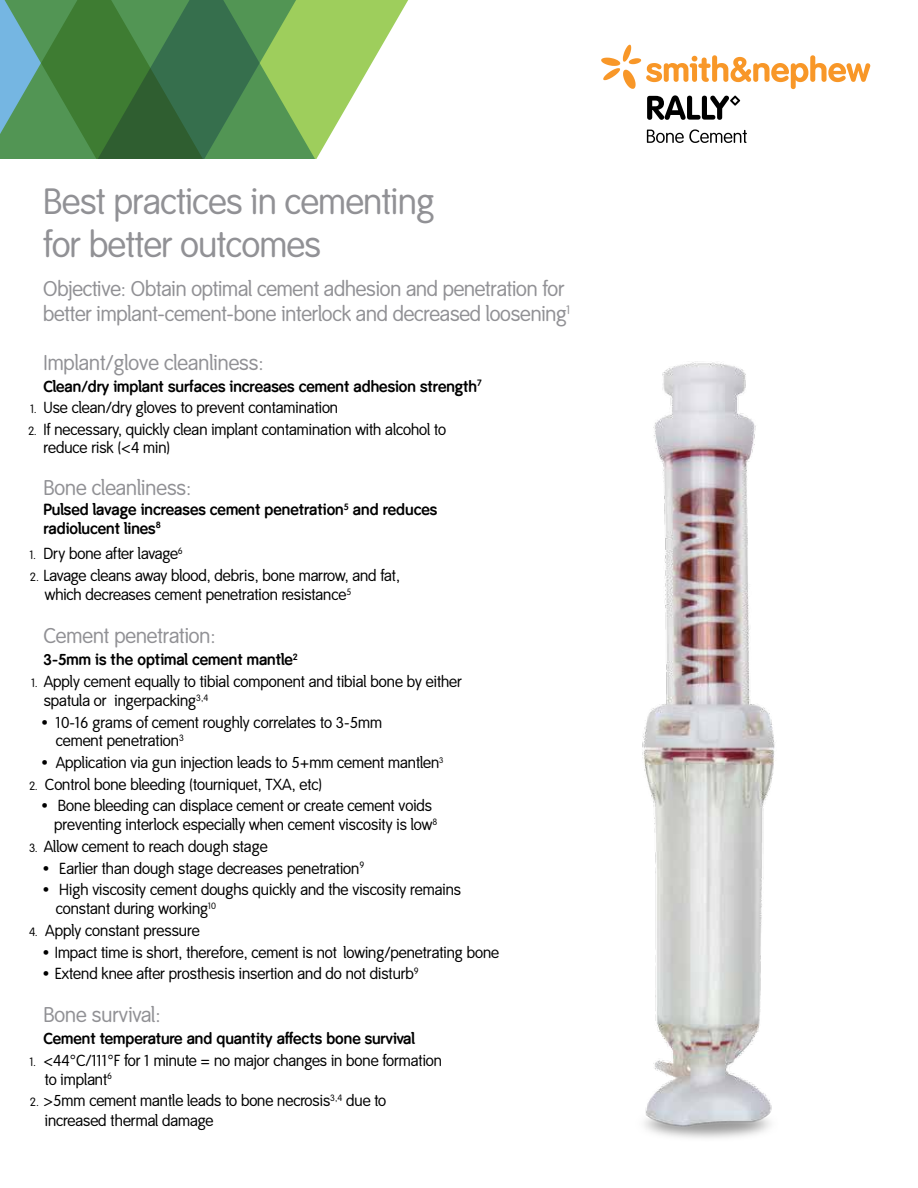
<style>
.page{position:relative;width:918px;height:1188px;background:#fff}
.page>*{position:absolute;margin:0;border:0;box-sizing:border-box;transform-origin:0 0}
.t1{font:36px/43.2px "Smith&Nephew";letter-spacing:-.01em;color:#919195}
.t2{font:21px/25.2px "Smith&Nephew";letter-spacing:-.01em;color:#919195}
.t3{font:15.75px/18.8px "Smith&Nephew";color:#000}
.t4{font:700 15.75px/18.3px "Smith&Nephew";color:#000}
.s1{font-size:12px}
</style>
<div class="page">
<svg style="left:601px;top:45px;width:269px;height:44px"></svg>
<svg style="left:647px;top:95px;width:93px;height:25px"></svg>
<svg style="left:647px;top:129px;width:100px;height:14px"></svg>
<img style="left:642px;top:361px;width:133px;height:777px">
<svg style="left:0;top:0;width:408px;height:159px;background:#6a9f65"></svg>
<h1 class="t1" style="left:43px;top:181px;width:393px">Best practices in cementing for better outcomes</h1>
<h2 class="t2" style="left:43px;top:277px;width:529px">Objective: Obtain optimal cement adhesion and penetration for better implant-cement-bone interlock and decreased loosening<sup>1</sup></h2>
<h2 class="t2" style="left:43px;top:351px;width:222px">Implant/glove cleanliness:</h2>
<p class="t4" style="left:43px;top:378px;width:440px">Clean/dry implant surfaces increases cement adhesion strength<sup>7</sup></p>
<p class="t3" style="left:30px;top:399px;width:309px"><span class="s1">1.</span> Use clean/dry gloves to prevent contamination</p>
<p class="t3" style="left:43px;top:421px;width:404px;line-height:18.3px;text-indent:-15px"><span class="s1">2.</span> If necessary, quickly clean implant contamination with alcohol to reduce risk (&lt;4 min)</p>
<h2 class="t2" style="left:43px;top:476px;width:150px">Bone cleanliness:</h2>
<p class="t4" style="left:43px;top:501px;width:395px">Pulsed lavage increases cement penetration<sup>5</sup> and reduces radiolucent lines<sup>8</sup></p>
<p class="t3" style="left:30px;top:545px;width:155px"><span class="s1">1.</span> Dry bone after lavage<sup>6</sup></p>
<p class="t3" style="left:45px;top:567px;width:357px;text-indent:-15px"><span class="s1">2.</span> Lavage cleans away blood, debris, bone marrow, and fat, which decreases cement penetration resistance<sup>5</sup></p>
<h2 class="t2" style="left:43px;top:624px;width:174px">Cement penetration:</h2>
<p class="t4" style="left:43px;top:651px;width:256px">3-5mm is the optimal cement mantle<sup>2</sup></p>
<p class="t3" style="left:44px;top:673px;width:420px;text-indent:-12px"><span class="s1">1.</span> Apply cement equally to tibial component and tibial bone by either spatula or ingerpacking<sup>3,4</sup></p>
<p class="t3" style="left:56px;top:713px;width:328px;text-indent:-15px">• 10-16 grams of cement roughly correlates to 3-5mm cement penetration<sup>3</sup></p>
<p class="t3" style="left:41px;top:754px;width:404px">• Application via gun injection leads to 5+mm cement mantlen<sup>3</sup></p>
<p class="t3" style="left:29px;top:775px;width:295px"><span class="s1">2.</span> Control bone bleeding (tourniquet, TXA, etc)</p>
<p class="t3" style="left:54px;top:797px;width:384px;text-indent:-13px">• Bone bleeding can displace cement or create cement voids preventing interlock especially when cement viscosity is low<sup>8</sup></p>
<p class="t3" style="left:29px;top:838px;width:240px"><span class="s1">3.</span> Allow cement to reach dough stage</p>
<p class="t3" style="left:42px;top:859px;width:324px">• Earlier than dough stage decreases penetration<sup>9</sup></p>
<p class="t3" style="left:56px;top:881px;width:407px;text-indent:-13px">• High viscosity cement doughs quickly and the viscosity remains constant during working<sup>10</sup></p>
<p class="t3" style="left:29px;top:921px;width:172px"><span class="s1">4.</span> Apply constant pressure</p>
<p class="t3" style="left:42px;top:943px;width:458px">• Impact time is short, therefore, cement is not lowing/penetrating bone</p>
<p class="t3" style="left:42px;top:965px;width:378px">• Extend knee after prosthesis insertion and do not disturb<sup>9</sup></p>
<h2 class="t2" style="left:43px;top:1003px;width:119px">Bone survival:</h2>
<p class="t4" style="left:43px;top:1030px;width:373px">Cement temperature and quantity affects bone survival</p>
<p class="t3" style="left:45px;top:1051px;width:399px;text-indent:-15px"><span class="s1">1.</span> &lt;44°C/111°F for 1 minute = no major changes in bone formation to implant<sup>6</sup></p>
<p class="t3" style="left:45px;top:1092px;width:343px;line-height:19.5px;text-indent:-15px"><span class="s1">2.</span> &gt;5mm cement mantle leads to bone necrosis<sup>3,4</sup> due to increased thermal damage</p>
</div>
